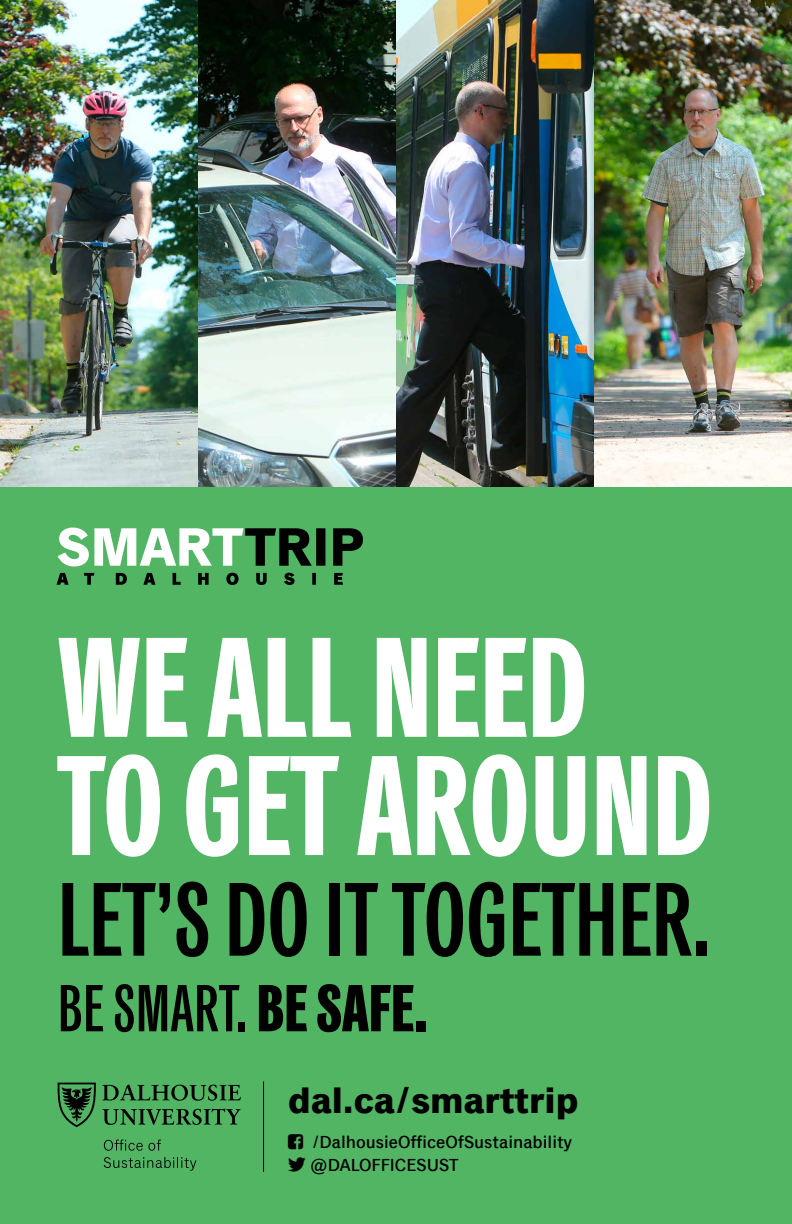
<style>
.page{position:relative;width:792px;height:1224px;background:#fff}
.page>*{position:absolute;margin:0;border:0;box-sizing:border-box;transform-origin:0 0}
.t1{font:143.8px/118.2px "Classic Grotesque Pro Cm Bd";color:#fff}
.t2{font:105.6px "Classic Grotesque Pro Cm S Bd";color:#000}
.t3{font:67.3px "Classic Grotesque Pro Cm Md";color:#000}
.t4{font:700 37.1px "Classic Grotesque Pro";color:#000}
.t5{font:500 17.5px/22.7px "Classic Grotesque Pro";color:#000}
.s1{font-family:"Classic Grotesque Pro Cm X Bd"}
</style>
<div class="page">
<div style="left:0;top:487px;width:792px;height:737px;background:#52b564"></div>
<svg style="left:58px;top:528px;width:305px;height:39px"></svg>
<svg style="left:57px;top:573px;width:286px;height:12px"></svg>
<svg style="left:104px;top:1140px;width:57px;height:11px"></svg>
<svg style="left:104px;top:1157px;width:92px;height:14px"></svg>
<svg style="left:58px;top:1083px;width:38px;height:44px"></svg>
<svg style="left:102px;top:1084px;width:139px;height:17px"></svg>
<svg style="left:102px;top:1109px;width:139px;height:16px"></svg>
<hr style="left:263px;top:1081px;width:1px;height:91px;background:#000">
<img style="left:0;top:0;width:792px;height:487px">
<h1 class="t1" style="left:58px;top:631px;width:657px">WE ALL NEED<br>TO GET AROUND</h1>
<h2 class="t2" style="left:58px;top:850px;width:655px">LET’S DO IT TOGETHER.</h2>
<h3 class="t3" style="left:58px;top:964px;width:371px">BE SMART. <span class="s1">BE SAFE.</span></h3>
<h3 class="t4" style="left:288px;top:1076px;width:292px">dal.ca/smarttrip</h3>
<p class="t5" style="left:310px;top:1131px;width:264px">/DalhousieOfficeOfSustainability @DALOFFICESUST</p>
</div>
